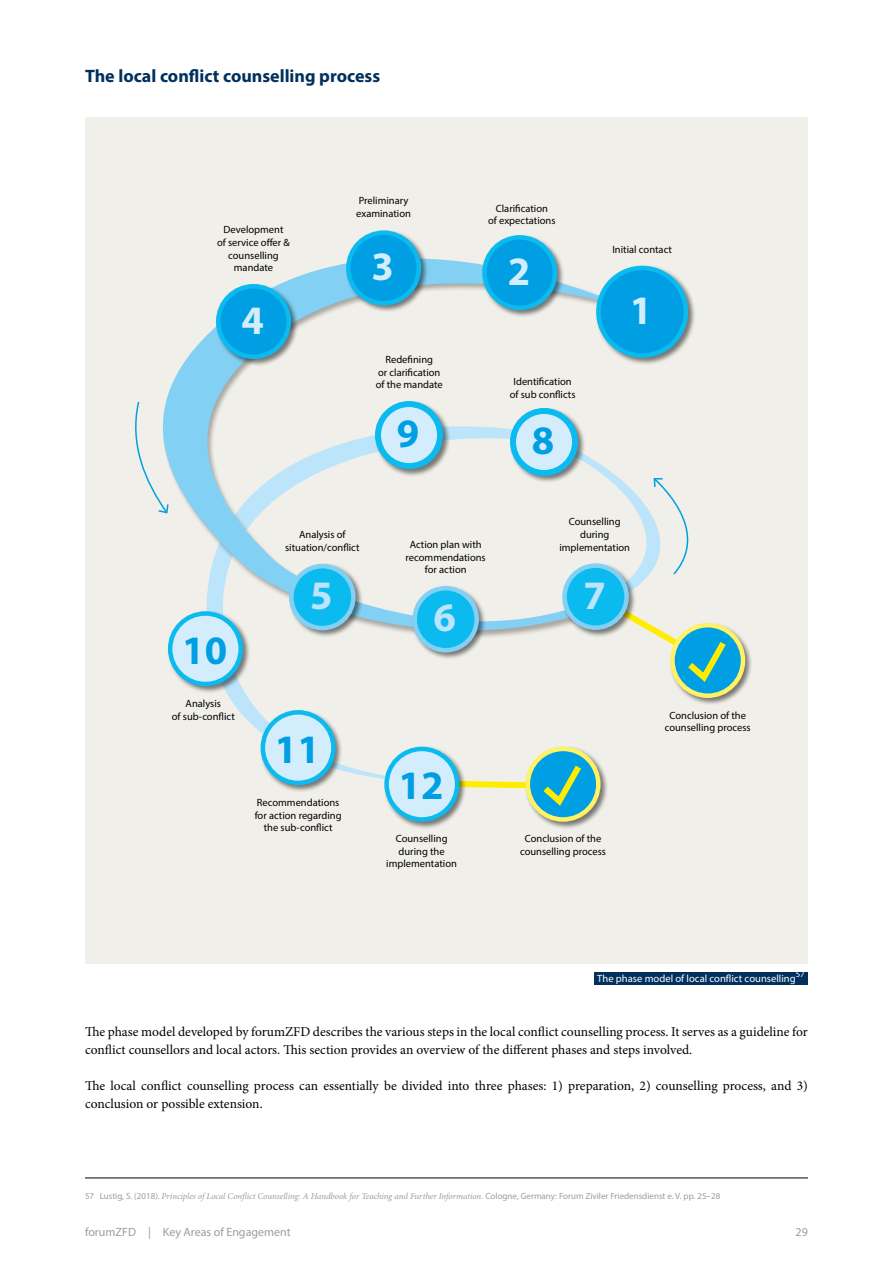
<style>
.page{position:relative;width:893px;height:1263px;background:#fff}
.page>*{position:absolute;margin:0;border:0;box-sizing:border-box;transform-origin:0 0}
.t1{font:700 40.5px "Myriad Pro";color:#009fe3}
.t2{font:700 40.5px "Myriad Pro";color:#d4edfc}
.t3{font:700 40.5px "Myriad Pro";color:#bce4fa}
.Head_2{font:700 18px "Myriad Pro";color:#00305d}
.Fließtext_normal{font:13.5px/18px "Minion Pro";color:#000}
.t4{font:12px "Myriad Pro";color:#9d9d9c}
.Quellenangaben{font:10.5px "Myriad Pro";color:#000}
.Bildunterschriften{font:10.5px "Myriad Pro";color:#fff}
.Fussnoten{font:italic 9px "Minion Pro";letter-spacing:-.01em;color:#9d9d9c}
.Bildunterschriften-2{font:8.7px "Myriad Pro";color:#fff}
.s1{font-family:"Myriad Pro";font-style:normal}
.s2{font-style:normal}
</style>
<div class="page">
<div style="left:85px;top:118px;width:723px;height:846px;background:#f0efe9"></div>
<div style="left:594px;top:972px;width:214px;height:12px;background:#00305d"></div>
<hr style="left:85px;top:1178px;width:723px;height:1px;background:#000">
<svg style="left:227px;top:694px;width:156px;height:85px"></svg>
<svg style="left:637px;top:495px;width:15px;height:91px"></svg>
<svg style="left:166px;top:259px;width:465px;height:378px"></svg>
<svg style="left:135px;top:400px;width:35px;height:115px"></svg>
<svg style="left:652px;top:478px;width:37px;height:97px"></svg>
<div style="left:215px;top:282px;width:83px;height:85px;background:#000;opacity:.5"></div>
<div style="left:218px;top:286px;width:71px;height:71px;background:#009fe3;border-radius:50%"></div>
<div style="left:216px;top:284px;width:75px;height:75px;border:4px solid #0bbbef;border-radius:50%"></div>
<div style="left:288px;top:562px;width:75px;height:76px;background:#000;opacity:.5"></div>
<div style="left:291px;top:566px;width:62px;height:62px;background:#0bbbef;border-radius:50%"></div>
<div style="left:289px;top:564px;width:67px;height:66px;border:4px solid #83d0f5;border-radius:50%"></div>
<div style="left:411px;top:584px;width:75px;height:76px;background:#000;opacity:.5"></div>
<div style="left:415px;top:588px;width:62px;height:62px;background:#0bbbef;border-radius:50%"></div>
<div style="left:412px;top:586px;width:67px;height:66px;border:4px solid #83d0f5;border-radius:50%"></div>
<div style="left:561px;top:562px;width:75px;height:75px;background:#000;opacity:.5"></div>
<div style="left:565px;top:566px;width:62px;height:62px;background:#0bbbef;border-radius:50%"></div>
<div style="left:562px;top:563px;width:67px;height:67px;border:4px solid #83d0f5;border-radius:50%"></div>
<div style="left:509px;top:406px;width:76px;height:78px;background:#000;opacity:.5"></div>
<div style="left:513px;top:411px;width:62px;height:62px;background:#d4edfc;border-radius:50%"></div>
<div style="left:510px;top:408px;width:68px;height:68px;border:6px solid #0bbbef;border-radius:50%"></div>
<div style="left:374px;top:399px;width:76px;height:78px;background:#000;opacity:.5"></div>
<div style="left:378px;top:404px;width:62px;height:62px;background:#d4edfc;border-radius:50%"></div>
<div style="left:375px;top:401px;width:68px;height:68px;border:6px solid #0bbbef;border-radius:50%"></div>
<div style="left:167px;top:610px;width:83px;height:84px;background:#000;opacity:.5"></div>
<div style="left:170px;top:613px;width:71px;height:71px;background:#d4edfc;border-radius:50%"></div>
<div style="left:168px;top:611px;width:75px;height:75px;border:4px solid #0bbbef;border-radius:50%"></div>
<div style="left:259px;top:709px;width:84px;height:84px;background:#000;opacity:.5"></div>
<div style="left:263px;top:712px;width:70px;height:71px;background:#d4edfc;border-radius:50%"></div>
<div style="left:261px;top:710px;width:75px;height:75px;border:4px solid #0bbbef;border-radius:50%"></div>
<div style="left:383px;top:745px;width:84px;height:84px;background:#000;opacity:.5"></div>
<div style="left:387px;top:749px;width:70px;height:70px;background:#d4edfc;border-radius:50%"></div>
<div style="left:384px;top:747px;width:75px;height:75px;border:4px solid #0bbbef;border-radius:50%"></div>
<div style="left:524px;top:745px;width:84px;height:84px;background:#000;opacity:.5"></div>
<svg style="left:528px;top:749px;width:70px;height:70px"></svg>
<svg style="left:442px;top:759px;width:145px;height:51px"></svg>
<div style="left:525px;top:747px;width:76px;height:75px;border:4px solid #fff265;border-radius:50%"></div>
<div style="left:669px;top:621px;width:84px;height:85px;background:#000;opacity:.5"></div>
<svg style="left:672px;top:625px;width:71px;height:71px"></svg>
<svg style="left:588px;top:589px;width:143px;height:98px"></svg>
<div style="left:670px;top:623px;width:75px;height:75px;border:4px solid #fff265;border-radius:50%"></div>
<div style="left:345px;top:229px;width:84px;height:84px;background:#000;opacity:.5"></div>
<div style="left:348px;top:233px;width:71px;height:70px;background:#009fe3;border-radius:50%"></div>
<div style="left:346px;top:230px;width:75px;height:75px;border:4px solid #0bbbef;border-radius:50%"></div>
<div style="left:481px;top:234px;width:84px;height:84px;background:#000;opacity:.5"></div>
<div style="left:484px;top:237px;width:71px;height:71px;background:#009fe3;border-radius:50%"></div>
<div style="left:482px;top:235px;width:75px;height:75px;border:4px solid #0bbbef;border-radius:50%"></div>
<div style="left:595px;top:264px;width:101px;height:101px;background:#000;opacity:.5"></div>
<div style="left:598px;top:268px;width:88px;height:87px;background:#009fe3;border-radius:50%"></div>
<div style="left:596px;top:266px;width:92px;height:92px;border:4px solid #0bbbef;border-radius:50%"></div>
<p class="Head_2" style="left:85px;top:64px;width:297px">The local conflict counselling process</p>
<p class="Quellenangaben" style="left:223px;top:223px;width:61px">Development</p>
<p class="Quellenangaben" style="left:217px;top:236px;width:74px">of service offer &amp;</p>
<p class="Quellenangaben" style="left:228px;top:249px;width:52px">counselling</p>
<p class="Quellenangaben" style="left:234px;top:261px;width:41px">mandate</p>
<p class="t2" style="left:241px;top:294px;width:24px">4</p>
<p class="Quellenangaben" style="left:359px;top:194px;width:51px">Preliminary</p>
<p class="Quellenangaben" style="left:356px;top:207px;width:56px">examination</p>
<p class="Quellenangaben" style="left:496px;top:202px;width:54px">Clarification</p>
<p class="Quellenangaben" style="left:488px;top:214px;width:69px">of expectations</p>
<p class="t2" style="left:372px;top:240px;width:24px">3</p>
<p class="t2" style="left:508px;top:245px;width:24px">2</p>
<p class="Quellenangaben" style="left:385px;top:353px;width:49px">Redefining</p>
<p class="Quellenangaben" style="left:378px;top:366px;width:64px">or clarification</p>
<p class="Quellenangaben" style="left:376px;top:378px;width:69px">of the mandate</p>
<p class="Quellenangaben" style="left:514px;top:375px;width:60px">Identification</p>
<p class="Quellenangaben" style="left:510px;top:388px;width:67px">of sub conflicts</p>
<p class="t1" style="left:397px;top:407px;width:24px">9</p>
<p class="t1" style="left:532px;top:414px;width:24px">8</p>
<p class="Quellenangaben" style="left:612px;top:243px;width:61px">Initial contact</p>
<p class="t2" style="left:630px;top:284px;width:24px">1</p>
<p class="t1" style="left:182px;top:624px;width:46px">10</p>
<p class="Quellenangaben" style="left:186px;top:697px;width:37px">Analysis</p>
<p class="Quellenangaben" style="left:172px;top:709px;width:65px">of sub-conflict</p>
<p class="Quellenangaben" style="left:299px;top:528px;width:48px">Analysis of</p>
<p class="Quellenangaben" style="left:285px;top:541px;width:76px">situation/conflict</p>
<p class="t3" style="left:310px;top:569px;width:24px">5</p>
<p class="t1" style="left:275px;top:723px;width:46px">11</p>
<p class="Quellenangaben" style="left:257px;top:796px;width:84px">Recommendations</p>
<p class="Quellenangaben" style="left:255px;top:809px;width:88px">for action regarding</p>
<p class="Quellenangaben" style="left:264px;top:821px;width:70px">the sub-conflict</p>
<p class="Quellenangaben" style="left:410px;top:538px;width:73px">Action plan with</p>
<p class="Quellenangaben" style="left:406px;top:551px;width:82px">recommendations</p>
<p class="Quellenangaben" style="left:425px;top:563px;width:43px">for action</p>
<p class="t3" style="left:433px;top:591px;width:24px">6</p>
<p class="t1" style="left:399px;top:759px;width:46px">12</p>
<p class="Quellenangaben" style="left:396px;top:832px;width:53px">Counselling</p>
<p class="Quellenangaben" style="left:399px;top:844px;width:48px">during the</p>
<p class="Quellenangaben" style="left:386px;top:857px;width:72px">implementation</p>
<p class="Quellenangaben" style="left:569px;top:515px;width:53px">Counselling</p>
<p class="Quellenangaben" style="left:580px;top:528px;width:31px">during</p>
<p class="Quellenangaben" style="left:559px;top:541px;width:72px">implementation</p>
<p class="t3" style="left:583px;top:569px;width:24px">7</p>
<p class="Quellenangaben" style="left:525px;top:832px;width:78px">Conclusion of the</p>
<p class="Quellenangaben" style="left:520px;top:844px;width:88px">counselling process</p>
<p class="Quellenangaben" style="left:669px;top:709px;width:78px">Conclusion of the</p>
<p class="Quellenangaben" style="left:665px;top:721px;width:88px">counselling process</p>
<p class="Bildunterschriften-2" style="left:796px;top:969px;width:11px">57</p>
<p class="Bildunterschriften" style="left:597px;top:972px;width:200px">The phase model of local conflict counselling</p>
<p class="Fließtext_normal" style="left:85px;top:1023px;width:724px">The phase model developed by forumZFD describes the various steps in the local conflict counselling process. It serves as a guideline for conflict counsellors and local actors. This section provides an overview of the different phases and steps involved.</p>
<p class="Fließtext_normal" style="left:85px;top:1077px;width:724px">The local conflict counselling process can essentially be divided into three phases: 1) preparation, 2) counselling process, and 3) conclusion or possible extension.</p>
<p class="Fussnoten" style="left:85px;top:1190px;width:637px"><span class="s1">57 Lustig, S. (2018).</span> Principles of Local Conflict Counselling: A Handbook for Teaching and Further Information<span class="s2">.</span> <span class="s1">Cologne, Germany: Forum Ziviler Friedensdienst e. V. pp. 25–28</span></p>
<p class="t4" style="left:85px;top:1224px;width:207px">forumZFD | Key Areas of Engagement</p>
<p class="t4" style="left:796px;top:1224px;width:14px">29</p>
</div>
